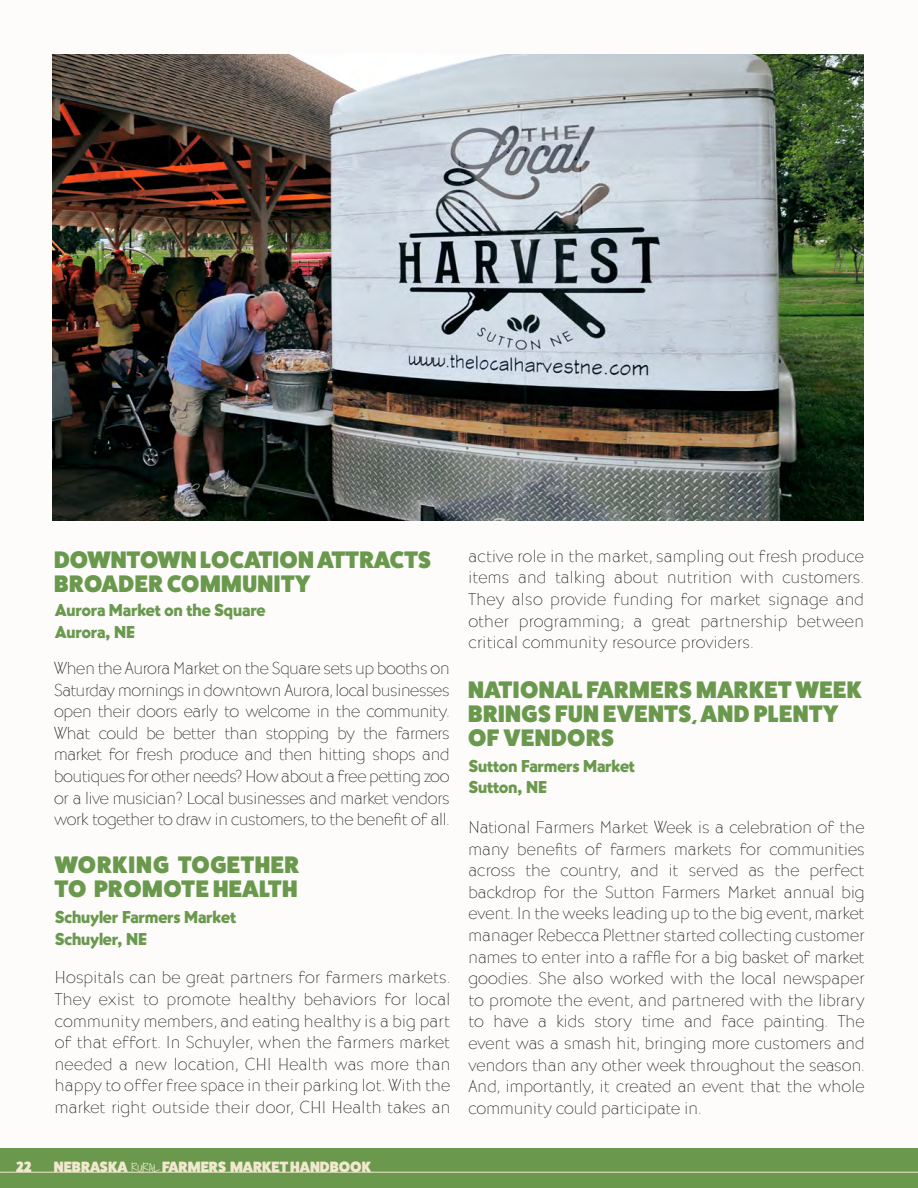
<style>
.page{position:relative;width:918px;height:1188px;background:#fff}
.page>*{position:absolute;margin:0;border:0;box-sizing:border-box;transform-origin:0 0}
.t1{font:800 24px/24px "Fat Frank";letter-spacing:.02em;color:#6a994e}
.t2{font:300 expanded 18px/21.6px "Bernhard Got URW";letter-spacing:.005em;color:#231f20;text-align:justify}
.t3{font:18px "Bernhard Got URW Ult";color:#6a994e}
.t4{font:800 15px "Fat Frank";color:#f2e8cf}
.s1{font-family:"Shadows Into";font-weight:300;font-size:12px}
</style>
<div class="page">
<div style="left:0;top:1148px;width:918px;height:40px;background:#6a994e"></div>
<hr style="left:0;top:1172px;width:918px;height:1px;background:#f2e8cf">
<div style="left:0;top:0;width:918px;height:1148px;background:#fdfcfa"></div>
<img style="left:53px;top:54px;width:811px;height:467px">
<p class="t1" style="left:54px;top:548px;width:379px">DOWNTOWN LOCATION ATTRACTS</p>
<p class="t1" style="left:54px;top:572px;width:258px">BROADER COMMUNITY</p>
<p class="t3" style="left:55px;top:600px;width:212px">Aurora Market on the Square</p>
<p class="t3" style="left:55px;top:621px;width:82px">Aurora, NE</p>
<p class="t2" style="left:54px;top:658px;width:397px">When the Aurora Market on the Square sets up booths on Saturday mornings in downtown Aurora, local businesses open their doors early to welcome in the community.<br>What could be better than stopping by the farmers market for fresh produce and then hitting shops and boutiques for other needs? How about a free petting zoo or a live musician? Local businesses and market vendors work together to draw in customers, to the benefit of all.</p>
<p class="t1" style="left:55px;top:853px;width:246px">WORKING TOGETHER</p>
<p class="t1" style="left:55px;top:877px;width:244px">TO PROMOTE HEALTH</p>
<p class="t3" style="left:55px;top:906px;width:183px">Schuyler Farmers Market</p>
<p class="t3" style="left:55px;top:928px;width:94px">Schuyler, NE</p>
<p class="t2" style="left:55px;top:967px;width:397px">Hospitals can be great partners for farmers markets.<br>They exist to promote healthy behaviors for local community members, and eating healthy is a big part of that effort. In Schuyler, when the farmers market needed a new location, CHI Health was more than happy to offer free space in their parking lot. With the market right outside their door, CHI Health takes an</p>
<p class="t4" style="left:16px;top:1159px;width:17px">22</p>
<p class="t4" style="left:54px;top:1159px;width:319px">NEBRASKA <span class="s1">RURAL</span> FARMERS MARKET HANDBOOK</p>
<p class="t2" style="left:468px;top:546px;width:397px">active role in the market, sampling out fresh produce items and talking about nutrition with customers.<br>They also provide funding for market signage and other programming; a great partnership between critical community resource providers.</p>
<p class="t1" style="left:468px;top:677px;width:395px">NATIONAL FARMERS MARKET WEEK<br>BRINGS FUN EVENTS, AND PLENTY<br>OF VENDORS</p>
<p class="t3" style="left:468px;top:755px;width:168px">Sutton Farmers Market</p>
<p class="t3" style="left:468px;top:777px;width:80px">Sutton, NE</p>
<p class="t2" style="left:468px;top:817px;width:398px">National Farmers Market Week is a celebration of the many benefits of farmers markets for communities across the country, and it served as the perfect backdrop for the Sutton Farmers Market annual big event. In the weeks leading up to the big event, market manager Rebecca Plettner started collecting customer names to enter into a raffle for a big basket of market goodies. She also worked with the local newspaper to promote the event, and partnered with the library to have a kids story time and face painting. The event was a smash hit, bringing more customers and vendors than any other week throughout the season.<br>And, importantly, it created an event that the whole community could participate in.</p>
</div>
